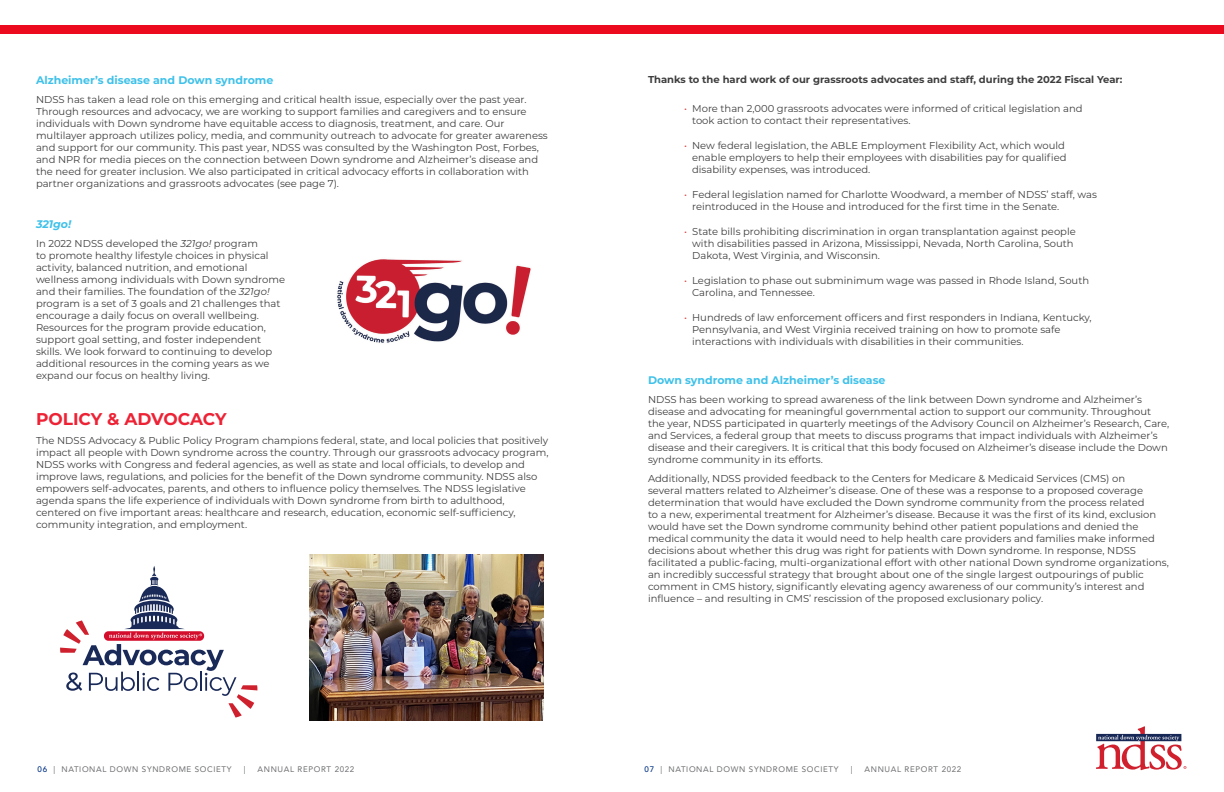
<style>
.page{position:relative;width:1224px;height:792px;background:#fff}
.page>*{position:absolute;margin:0;border:0;box-sizing:border-box;transform-origin:0 0}
.t1{font:700 17px "Montserrat";letter-spacing:-.005em;color:#ed2235}
.t2{font:700 11px "Montserrat";color:#3fc1e9}
.t3{font:italic 700 11px "Montserrat";color:#3fc1e9}
.t4{font:10px/12px "Montserrat";color:#3e3e3f}
.t5{font:700 10px "Montserrat";color:#3e3e3f}
.t6{font:8px "Avenir LT Std";letter-spacing:.08em;color:#6c6d70}
.s1{font-style:italic}
.s2{color:#dc3a3e}
.s3{font-weight:500;color:#003186}
</style>
<div class="page">
<svg style="left:1096px;top:726px;width:90px;height:44px"></svg>
<img style="left:337px;top:259px;width:194px;height:84px">
<svg style="left:60px;top:566px;width:197px;height:152px"></svg>
<div style="left:0;top:25px;width:1224px;height:9px;background:#eb0a1e"></div>
<img style="left:310px;top:555px;width:234px;height:165px">
<p class="t2" style="left:36px;top:72px;width:239px">Alzheimer’s disease and Down syndrome</p>
<p class="t4" style="left:36px;top:93px;width:513px">NDSS has taken a lead role on this emerging and critical health issue, especially over the past year.<br>Through resources and advocacy, we are working to support families and caregivers and to ensure individuals with Down syndrome have equitable access to diagnosis, treatment, and care. Our multilayer approach utilizes policy, media, and community outreach to advocate for greater awareness and support for our community. This past year, NDSS was consulted by the Washington Post, Forbes, and NPR for media pieces on the connection between Down syndrome and Alzheimer’s disease and the need for greater inclusion. We also participated in critical advocacy efforts in collaboration with partner organizations and grassroots advocates (see page 7).</p>
<p class="t3" style="left:36px;top:216px;width:37px">321go!</p>
<p class="t4" style="left:36px;top:237px;width:251px">In 2022 NDSS developed the <span class="s1">321go!</span> program<br>to promote healthy lifestyle choices in physical activity, balanced nutrition, and emotional wellness among individuals with Down syndrome and their families. The foundation of the <span class="s1">321go! </span>program is a set of 3 goals and 21 challenges that encourage a daily focus on overall wellbeing.<br>Resources for the program provide education, support goal setting, and foster independent skills. We look forward to continuing to develop additional resources in the coming years as we expand our focus on healthy living.</p>
<p class="t1" style="left:36px;top:407px;width:192px">POLICY &amp; ADVOCACY</p>
<p class="t4" style="left:36px;top:434px;width:514px">The NDSS Advocacy &amp; Public Policy Program champions federal, state, and local policies that positively impact all people with Down syndrome across the country. Through our grassroots advocacy program, NDSS works with Congress and federal agencies, as well as state and local officials, to develop and improve laws, regulations, and policies for the benefit of the Down syndrome community. NDSS also empowers self-advocates, parents, and others to influence policy themselves. The NDSS legislative agenda spans the life experience of individuals with Down syndrome from birth to adulthood, centered on five important areas: healthcare and research, education, economic self-sufficiency, community integration, and employment.</p>
<p class="t5" style="left:648px;top:72px;width:476px">Thanks to the hard work of our grassroots advocates and staff, during the 2022 Fiscal Year:</p>
<p class="t4" style="left:692px;top:102px;width:392px;text-indent:-8px"><span class="s2">•</span> More than 2,000 grassroots advocates were informed of critical legislation and took action to contact their representatives.</p>
<p class="t4" style="left:692px;top:139px;width:376px;text-indent:-8px"><span class="s2">•</span> New federal legislation, the ABLE Employment Flexibility Act, which would enable employers to help their employees with disabilities pay for qualified disability expenses, was introduced.</p>
<p class="t4" style="left:692px;top:188px;width:406px;text-indent:-8px"><span class="s2">•</span> Federal legislation named for Charlotte Woodward, a member of NDSS’ staff, was reintroduced in the House and introduced for the first time in the Senate.</p>
<p class="t4" style="left:692px;top:225px;width:385px;text-indent:-8px"><span class="s2">•</span> State bills prohibiting discrimination in organ transplantation against people with disabilities passed in Arizona, Mississippi, Nevada, North Carolina, South<br>Dakota, West Virginia, and Wisconsin.</p>
<p class="t4" style="left:692px;top:274px;width:399px;text-indent:-8px"><span class="s2">•</span> Legislation to phase out subminimum wage was passed in Rhode Island, South<br>Carolina, and Tennessee.</p>
<p class="t4" style="left:692px;top:311px;width:401px;text-indent:-8px"><span class="s2">•</span> Hundreds of law enforcement officers and first responders in Indiana, Kentucky,<br>Pennsylvania, and West Virginia received training on how to promote safe interactions with individuals with disabilities in their communities.</p>
<p class="t2" style="left:648px;top:373px;width:239px">Down syndrome and Alzheimer’s disease</p>
<p class="t4" style="left:648px;top:393px;width:523px">NDSS has been working to spread awareness of the link between Down syndrome and Alzheimer’s disease and advocating for meaningful governmental action to support our community. Throughout the year, NDSS participated in quarterly meetings of the Advisory Council on Alzheimer’s Research, Care, and Services, a federal group that meets to discuss programs that impact individuals with Alzheimer’s disease and their caregivers. It is critical that this body focused on Alzheimer’s disease include the Down syndrome community in its efforts.</p>
<p class="t4" style="left:648px;top:472px;width:522px">Additionally, NDSS provided feedback to the Centers for Medicare &amp; Medicaid Services (CMS) on<br>several matters related to Alzheimer’s disease. One of these was a response to a proposed coverage determination that would have excluded the Down syndrome community from the process related<br>to a new, experimental treatment for Alzheimer’s disease. Because it was the first of its kind, exclusion would have set the Down syndrome community behind other patient populations and denied the medical community the data it would need to help health care providers and families make informed decisions about whether this drug was right for patients with Down syndrome. In response, NDSS facilitated a public-facing, multi-organizational effort with other national Down syndrome organizations, an incredibly successful strategy that brought about one of the single largest outpourings of public comment in CMS history, significantly elevating agency awareness of our community’s interest and influence – and resulting in CMS’ rescission of the proposed exclusionary policy.</p>
<p class="t6" style="left:38px;top:764px;width:195px"><span class="s3">06</span> | NATIONAL DOWN SYNDROME SOCIETY</p>
<p class="t6" style="left:244px;top:764px;width:3px">|</p>
<p class="t6" style="left:258px;top:764px;width:98px">ANNUAL REPORT 2022</p>
<p class="t6" style="left:645px;top:764px;width:195px"><span class="s3">07</span> | NATIONAL DOWN SYNDROME SOCIETY</p>
<p class="t6" style="left:851px;top:764px;width:3px">|</p>
<p class="t6" style="left:865px;top:764px;width:98px">ANNUAL REPORT 2022</p>
</div>
